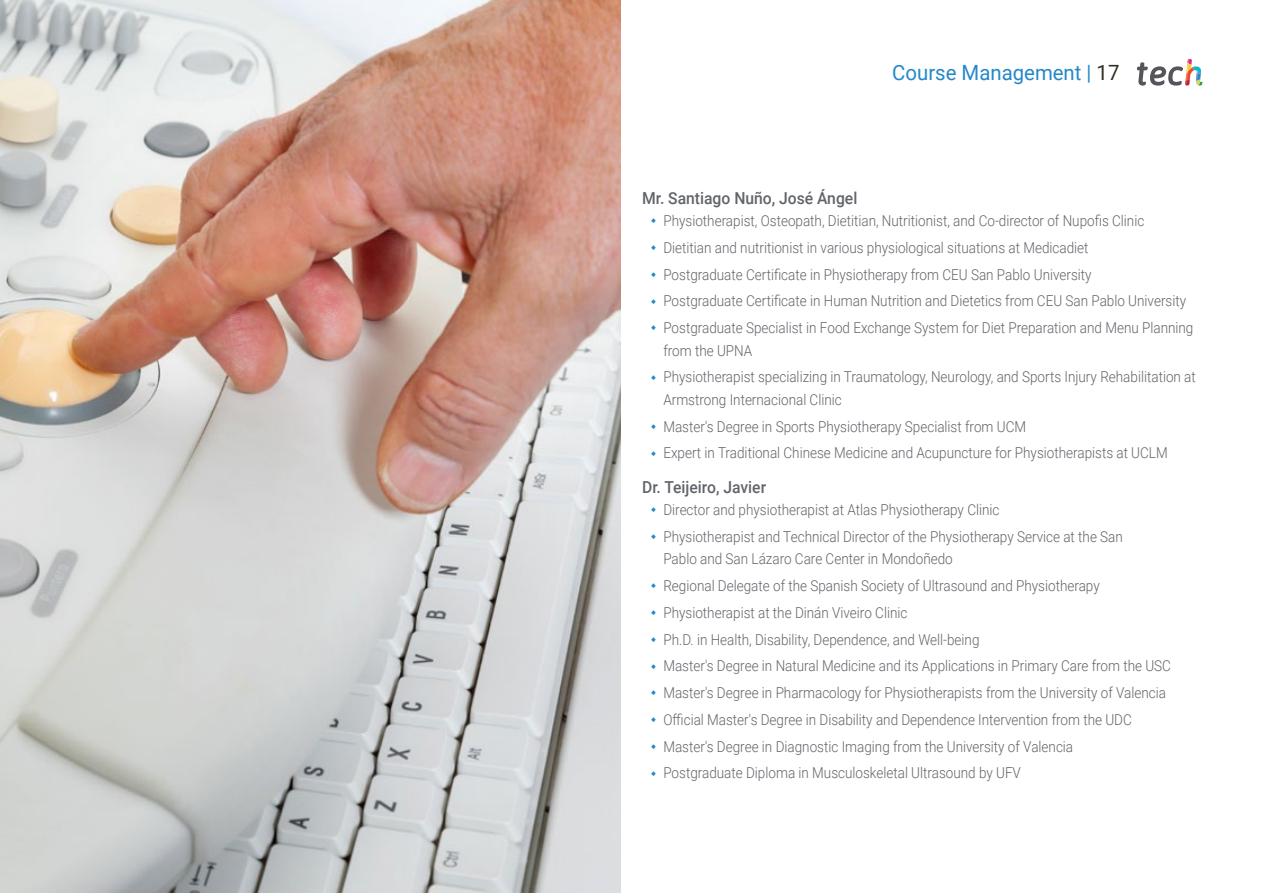
<style>
.page{position:relative;width:1263px;height:893px;background:#fff}
.page>*{position:absolute;margin:0;border:0;box-sizing:border-box;transform-origin:0 0}
.t1{font:21px "Roboto";color:#2488c9}
.t2{font:500 16.5px "Roboto";color:#61646a;scale:.95 1}
.t3{font:300 15px/26.7px "Roboto";color:#61646a;scale:.9 1}
.s1{color:#312e20}
</style>
<div class="page">
<img style="left:0;top:0;width:621px;height:893px">
<svg style="left:1137px;top:59px;width:65px;height:27px"></svg>
<h1 class="t1" style="left:892px;top:57px;width:229px">Course Management | <span class="s1">17</span></h1>
<p class="t2" style="left:642px;top:186px;width:228px">Mr. Santiago Nuño, José Ángel</p>
<p class="t3" style="left:663px;top:207px;width:590px">Physiotherapist, Osteopath, Dietitian, Nutritionist, and Co-director of Nupofis Clinic Dietitian and nutritionist in various physiological situations at Medicadiet<br>Postgraduate Certificate in Physiotherapy from CEU San Pablo University<br>Postgraduate Certificate in Human Nutrition and Dietetics from CEU San Pablo University Postgraduate Specialist in Food Exchange System for Diet Preparation and Menu Planning</p>
<p class="t3" style="left:663px;top:336px;width:593px">from the UPNA<br>Physiotherapist specializing in Traumatology, Neurology, and Sports Injury Rehabilitation at</p>
<p class="t3" style="left:663px;top:386px;width:562px">Armstrong Internacional Clinic<br>Master's Degree in Sports Physiotherapy Specialist from UCM<br>Expert in Traditional Chinese Medicine and Acupuncture for Physiotherapists at UCLM</p>
<p class="t2" style="left:642px;top:475px;width:132px">Dr. Teijeiro, Javier</p>
<p class="t3" style="left:663px;top:496px;width:512px">Director and physiotherapist at Atlas Physiotherapy Clinic<br>Physiotherapist and Technical Director of the Physiotherapy Service at the San</p>
<p class="t3" style="left:663px;top:545px;width:566px">Pablo and San Lázaro Care Center in Mondoñedo<br>Regional Delegate of the Spanish Society of Ultrasound and Physiotherapy Physiotherapist at the Dinán Viveiro Clinic<br>Ph.D. in Health, Disability, Dependence, and Well-being<br>Master's Degree in Natural Medicine and its Applications in Primary Care from the USC Master's Degree in Pharmacology for Physiotherapists from the University of Valencia Official Master's Degree in Disability and Dependence Intervention from the UDC Master's Degree in Diagnostic Imaging from the University of Valencia<br>Postgraduate Diploma in Musculoskeletal Ultrasound by UFV</p>
</div>
